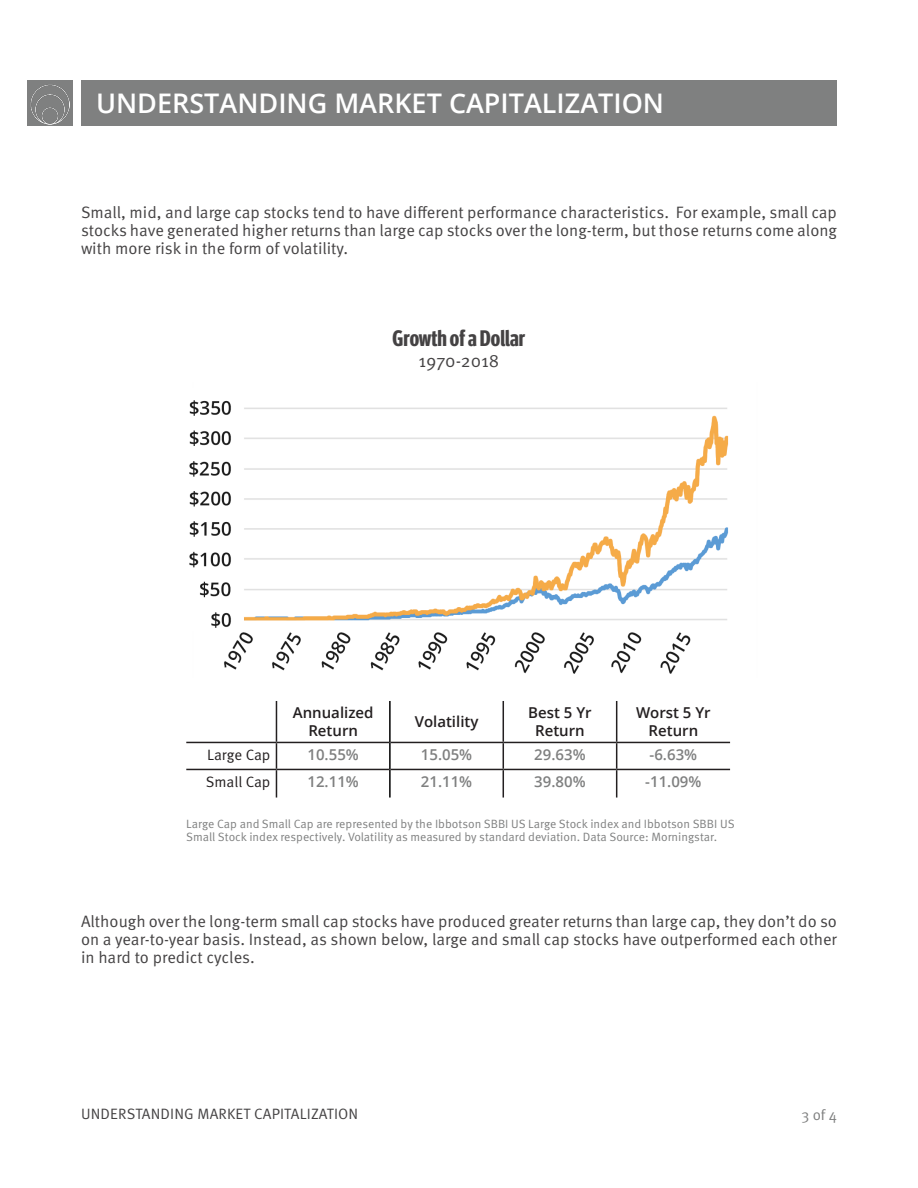
<style>
.page{position:relative;width:918px;height:1188px;background:#fff}
.page>*{position:absolute;margin:0;border:0;box-sizing:border-box;transform-origin:0 0}
.Titles{font:600 27px "Open Sans";color:#fff}
.t1{font:700 22.5px "Meta Headline Pro Comp";color:#444243}
.t2{font:18px "Meta Pro Norm";letter-spacing:-.005em;color:#444243}
.t3{font:16.5px/18px "Meta Pro Norm";color:#444243;text-align:justify}
.Question_Numbers{font:600 15px/18px "Open Sans";color:#231f20;text-align:center}
.Question_Numbers-2{font:600 15px "Open Sans";color:#7f8080}
.t4{font:15px "Meta Pro Norm";letter-spacing:.01em;color:#444243}
.Question_Numbers-3{font:15px "Meta Pro Norm";color:#231f20}
.t5{font:15px "Meta Pro Norm";color:#7f8080}
.t6{font:12px/13.5px "Meta Pro Norm";color:#7f8080}
</style>
<div class="page">
<div style="left:81px;top:80px;width:756px;height:46px;background:#7f8080"></div>
<div style="left:27px;top:80px;width:45px;height:46px;background:#7f8080"></div>
<img style="left:30px;top:84px;width:40px;height:40px">
<img style="left:189px;top:400px;width:540px;height:274px">
<hr style="left:276px;top:701px;width:1px;height:41px;background:#231f20">
<hr style="left:186px;top:742px;width:90px;height:1px;background:#231f20">
<hr style="left:276px;top:742px;width:113px;height:1px;background:#231f20">
<hr style="left:391px;top:742px;width:112px;height:1px;background:#231f20">
<hr style="left:503px;top:742px;width:114px;height:1px;background:#231f20">
<hr style="left:617px;top:742px;width:113px;height:1px;background:#231f20">
<hr style="left:186px;top:769px;width:90px;height:1px;background:#231f20">
<hr style="left:276px;top:769px;width:113px;height:1px;background:#231f20">
<svg style="left:276px;top:743px;width:1px;height:55px"></svg>
<hr style="left:391px;top:769px;width:112px;height:1px;background:#231f20">
<hr style="left:503px;top:769px;width:114px;height:1px;background:#231f20">
<hr style="left:617px;top:769px;width:113px;height:1px;background:#231f20">
<hr style="left:389px;top:701px;width:2px;height:41px;background:#000">
<hr style="left:389px;top:742px;width:2px;height:27px;background:#000">
<hr style="left:389px;top:769px;width:2px;height:29px;background:#000">
<hr style="left:503px;top:701px;width:1px;height:41px;background:#231f20">
<svg style="left:503px;top:743px;width:1px;height:55px"></svg>
<hr style="left:616px;top:701px;width:1px;height:41px;background:#231f20">
<svg style="left:616px;top:743px;width:1px;height:55px"></svg>
<p class="Titles" style="left:96px;top:85px;width:569px">UNDERSTANDING MARKET CAPITALIZATION</p>
<p class="t3" style="left:81px;top:202px;width:758px">Small, mid, and large cap stocks tend to have different performance characteristics. For example, small cap stocks have generated higher returns than large cap stocks over the long-term, but those returns come along with more risk in the form of volatility.</p>
<p class="t1" style="left:393px;top:321px;width:134px">Growth of a Dollar</p>
<p class="t2" style="left:419px;top:347px;width:82px">1970-2018</p>
<p class="Question_Numbers" style="left:293px;top:704px;width:82px">Annualized<br>Return</p>
<p class="Question_Numbers" style="left:415px;top:713px;width:65px">Volatility</p>
<p class="Question_Numbers" style="left:528px;top:704px;width:65px">Best 5 Yr<br>Return</p>
<p class="Question_Numbers" style="left:636px;top:704px;width:76px">Worst 5 Yr<br>Return</p>
<p class="Question_Numbers-3" style="left:207px;top:743px;width:65px">Large Cap</p>
<p class="Question_Numbers-2" style="left:308px;top:744px;width:53px">10.55%</p>
<p class="Question_Numbers-2" style="left:421px;top:744px;width:53px">15.05%</p>
<p class="Question_Numbers-2" style="left:534px;top:744px;width:53px">29.63%</p>
<p class="Question_Numbers-2" style="left:650px;top:744px;width:49px">-6.63%</p>
<p class="Question_Numbers-3" style="left:206px;top:770px;width:66px">Small Cap</p>
<p class="Question_Numbers-2" style="left:308px;top:771px;width:53px">12.11%</p>
<p class="Question_Numbers-2" style="left:421px;top:771px;width:53px">21.11%</p>
<p class="Question_Numbers-2" style="left:534px;top:771px;width:53px">39.80%</p>
<p class="Question_Numbers-2" style="left:645px;top:771px;width:58px">-11.09%</p>
<p class="t6" style="left:186px;top:816px;width:550px">Large Cap and Small Cap are represented by the Ibbotson SBBI US Large Stock index and Ibbotson SBBI US<br>Small Stock index respectively. Volatility as measured by standard deviation. Data Source: Morningstar.</p>
<p class="t3" style="left:81px;top:911px;width:758px">Although over the long-term small cap stocks have produced greater returns than large cap, they don’t do so on a year-to-year basis. Instead, as shown below, large and small cap stocks have outperformed each other in hard to predict cycles.</p>
<p class="t4" style="left:81px;top:1102px;width:279px">UNDERSTANDING MARKET CAPITALIZATION</p>
<p class="t5" style="left:801px;top:1103px;width:37px">3 of 4</p>
</div>
